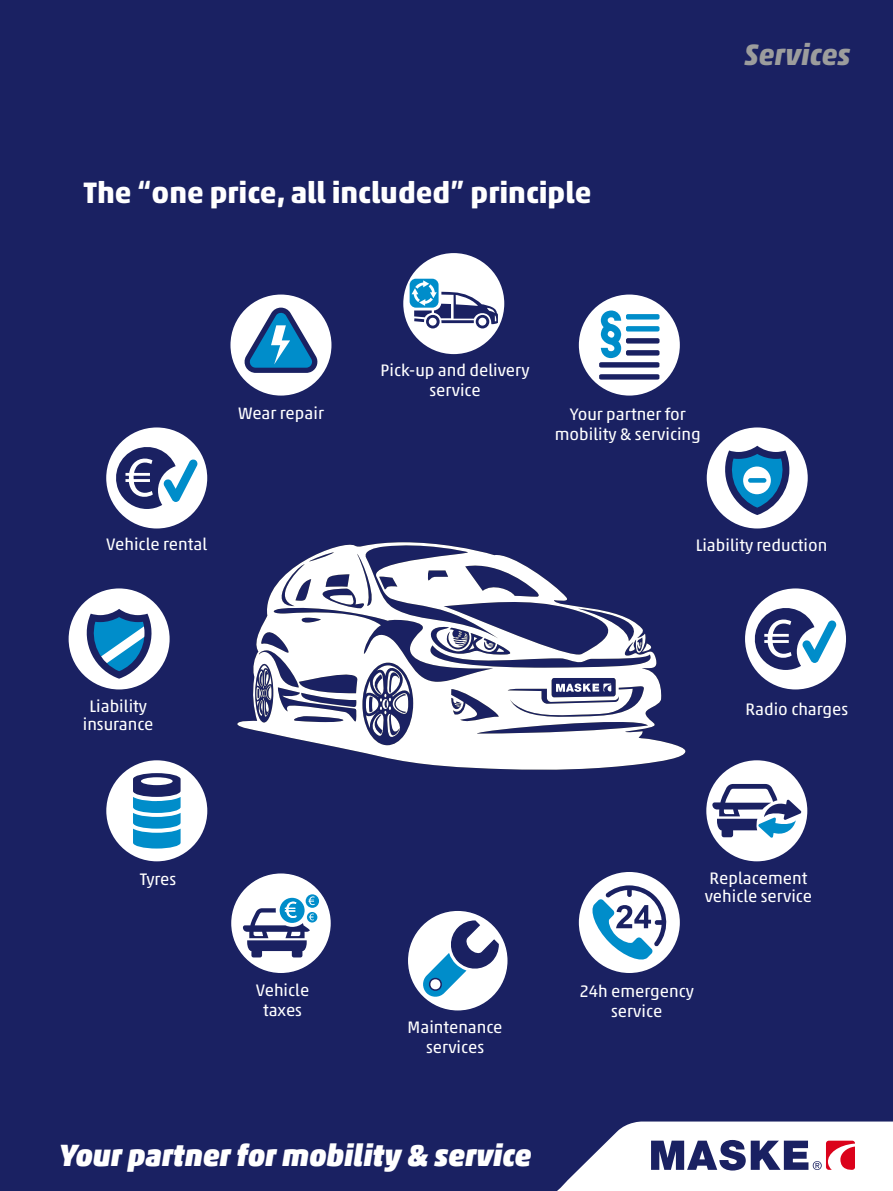
<style>
.page{position:relative;width:893px;height:1191px;background:#1a2162}
.page>*{position:absolute;margin:0;border:0;box-sizing:border-box;transform-origin:0 0}
.t1{font:italic 900 30.9px "Akko Pro";color:#fff}
.t2{font:700 30px "Akko Pro";color:#fff}
.t3{font:italic 700 30px "Akko Pro";color:#9c9d9d}
.t4{font:16.8px/20.2px "Akko Pro";color:#fff;text-align:center}
</style>
<div class="page">
<div style="left:407px;top:910px;width:101px;height:101px;background:#fff;border-radius:50%"></div>
<div style="left:406px;top:909px;width:103px;height:103px;border:2px solid #1a2162;border-radius:50%"></div>
<svg style="left:421px;top:919px;width:79px;height:80px"></svg>
<div style="left:579px;top:872px;width:101px;height:101px;background:#fff;border-radius:50%"></div>
<svg style="left:589px;top:885px;width:82px;height:78px"></svg>
<div style="left:106px;top:427px;width:101px;height:101px;background:#fff;border-radius:50%"></div>
<svg style="left:112px;top:443px;width:86px;height:66px"></svg>
<div style="left:230px;top:294px;width:101px;height:101px;background:#fff;border-radius:50%"></div>
<svg style="left:244px;top:307px;width:75px;height:66px"></svg>
<div style="left:106px;top:760px;width:101px;height:101px;background:#fff;border-radius:50%"></div>
<svg style="left:133px;top:773px;width:48px;height:75px"></svg>
<div style="left:69px;top:588px;width:101px;height:101px;background:#fff;border-radius:50%"></div>
<svg style="left:80px;top:609px;width:78px;height:69px"></svg>
<div style="left:707px;top:427px;width:101px;height:101px;background:#fff;border-radius:50%"></div>
<svg style="left:718px;top:446px;width:71px;height:69px"></svg>
<div style="left:403px;top:253px;width:101px;height:101px;background:#fff;border-radius:50%"></div>
<div style="left:410px;top:279px;width:29px;height:29px;background:#008dca;border-radius:6px"></div>
<svg style="left:412px;top:280px;width:86px;height:48px"></svg>
<div style="left:579px;top:294px;width:101px;height:101px;background:#fff;border-radius:50%"></div>
<svg style="left:599px;top:310px;width:60px;height:57px"></svg>
<svg style="left:599px;top:374px;width:60px;height:5px"></svg>
<div style="left:626px;top:326px;width:33px;height:6px;background:#008dca;border-radius:2px"></div>
<div style="left:626px;top:314px;width:33px;height:6px;background:#008dca;border-radius:2px"></div>
<div style="left:626px;top:338px;width:33px;height:6px;background:#1a2162;border-radius:2px"></div>
<div style="left:706px;top:760px;width:101px;height:101px;background:#fff;border-radius:50%"></div>
<svg style="left:712px;top:784px;width:89px;height:54px"></svg>
<div style="left:745px;top:588px;width:101px;height:101px;background:#fff;border-radius:50%"></div>
<svg style="left:751px;top:604px;width:86px;height:66px"></svg>
<svg style="left:237px;top:542px;width:448px;height:228px"></svg>
<svg style="left:556px;top:683px;width:55px;height:9px"></svg>
<div style="left:230px;top:872px;width:101px;height:101px;background:#fff;border-radius:50%"></div>
<div style="left:230px;top:872px;width:102px;height:102px;border:2px solid #1a2162;border-radius:50%"></div>
<svg style="left:306px;top:894px;width:13px;height:13px"></svg>
<div style="left:307px;top:912px;width:10px;height:10px;background:#008dca;border-radius:50%"></div>
<svg style="left:243px;top:896px;width:72px;height:61px"></svg>
<svg style="left:557px;top:1121px;width:336px;height:70px"></svg>
<h2 class="t2" style="left:83px;top:174px;width:509px">The “one price, all included” principle</h2>
<h2 class="t3" style="left:744px;top:36px;width:107px">Services</h2>
<p class="t4" style="left:238px;top:403px;width:87px">Wear repair</p>
<p class="t4" style="left:381px;top:360px;width:150px">Pick-up and delivery service</p>
<p class="t4" style="left:555px;top:404px;width:147px">Your partner for mobility &amp; servicing</p>
<p class="t4" style="left:106px;top:534px;width:102px">Vehicle rental</p>
<p class="t4" style="left:696px;top:535px;width:133px">Liability reduction</p>
<p class="t4" style="left:83px;top:696px;width:72px;line-height:18.8px">Liability insurance</p>
<p class="t4" style="left:745px;top:698px;width:104px">Radio charges</p>
<p class="t4" style="left:140px;top:868px;width:38px">Tyres</p>
<p class="t4" style="left:256px;top:980px;width:55px">Vehicle taxes</p>
<p class="t4" style="left:408px;top:1016px;width:97px">Maintenance services</p>
<h1 class="t1" style="left:59px;top:1135px;width:474px">Your partner for mobility &amp; service</h1>
<p class="t4" style="left:705px;top:868px;width:109px;line-height:18.8px;text-align:left">Replacement vehicle service</p>
<p class="t4" style="left:579px;top:981px;width:116px">24h emergency service</p>
</div>
